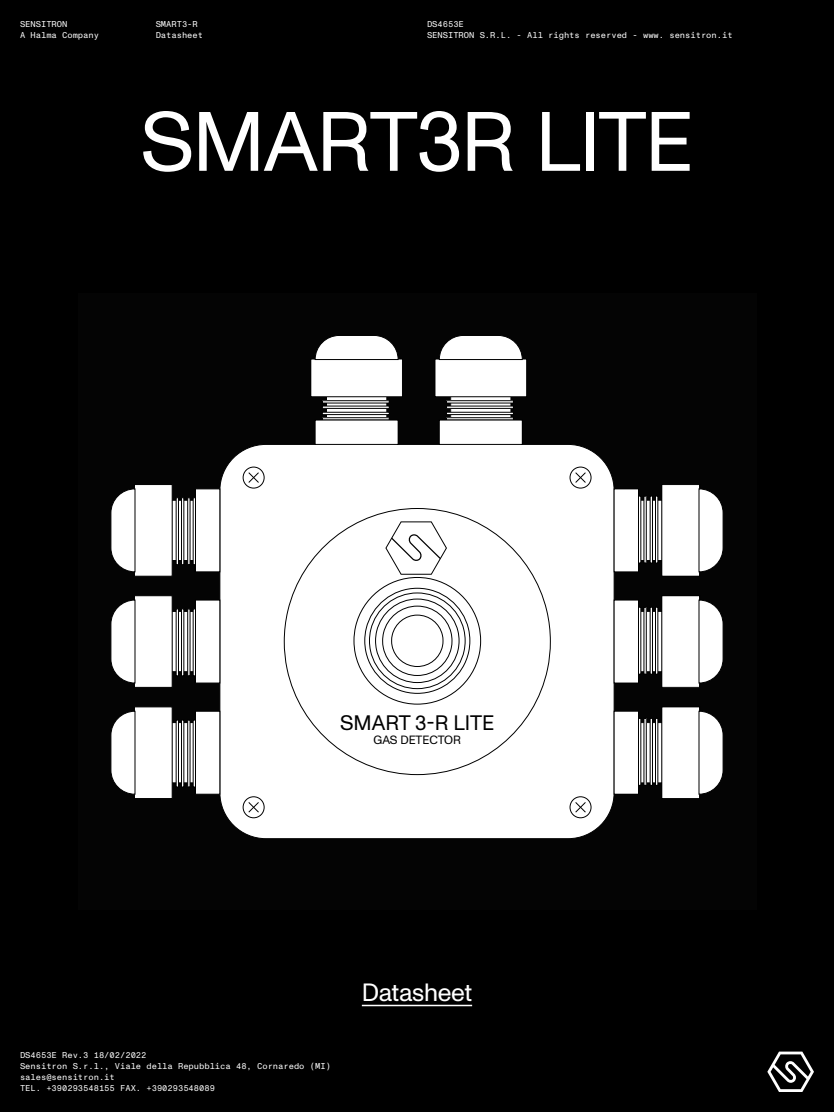
<style>
.page{position:relative;width:834px;height:1112px;background:#000}
.page>*{position:absolute;margin:0;border:0;box-sizing:border-box;transform-origin:0 0}
.t1{font:84px "Monument Grotesk";letter-spacing:-.02em;color:#fff}
.t2{font:25px "Monument Grotesk";letter-spacing:-.015em;color:#fff}
.t3{font:21px "Monument Grotesk";color:#000}
.t4{font:12px "Monument Grotesk";color:#000}
.t5{font:8.5px/11px "Monument Grotesk Mono";color:#fff}
</style>
<div class="page">
<div style="left:78px;top:293px;width:678px;height:617px;background:#040404"></div>
<div style="left:220px;top:444px;width:394px;height:395px;background:#fff;border-radius:46px"></div>
<svg style="left:283px;top:508px;width:268px;height:268px"></svg>
<div style="left:326px;top:396px;width:61px;height:25px;background:linear-gradient(to right,#fff,#fff)"></div>
<div style="left:311px;top:359px;width:91px;height:38px;background:#fff"></div>
<div style="left:310px;top:359px;width:93px;height:38px;border:1px solid #000"></div>
<svg style="left:314px;top:335px;width:85px;height:25px"></svg>
<div style="left:322px;top:417px;width:68px;height:4px;border:1px solid #000"></div>
<div style="left:322px;top:412px;width:68px;height:3px;border:1px solid #000"></div>
<div style="left:322px;top:406px;width:68px;height:3px;border:1px solid #000"></div>
<div style="left:322px;top:400px;width:68px;height:4px;border:1px solid #000"></div>
<div style="left:315px;top:420px;width:83px;height:24px;background:#fff"></div>
<div style="left:315px;top:420px;width:84px;height:25px;border:1px solid #000"></div>
<div style="left:451px;top:396px;width:60px;height:25px;background:linear-gradient(to right,#fff,#fff)"></div>
<div style="left:435px;top:359px;width:92px;height:38px;background:#fff"></div>
<svg style="left:438px;top:335px;width:85px;height:25px"></svg>
<div style="left:446px;top:417px;width:68px;height:4px;border:1px solid #000"></div>
<div style="left:446px;top:412px;width:68px;height:3px;border:1px solid #000"></div>
<div style="left:446px;top:406px;width:68px;height:3px;border:1px solid #000"></div>
<div style="left:446px;top:400px;width:68px;height:4px;border:1px solid #000"></div>
<div style="left:439px;top:420px;width:83px;height:24px;background:#fff"></div>
<div style="left:439px;top:420px;width:84px;height:25px;border:1px solid #000"></div>
<svg style="left:641px;top:502px;width:20px;height:57px"></svg>
<div style="left:662px;top:485px;width:38px;height:91px;background:#fff"></div>
<div style="left:661px;top:484px;width:39px;height:93px;border:1px solid #000"></div>
<svg style="left:698px;top:488px;width:25px;height:85px;background:#cbcbcb"></svg>
<div style="left:643px;top:496px;width:4px;height:67px;border:1px solid #000"></div>
<div style="left:650px;top:496px;width:3px;height:67px;border:1px solid #000"></div>
<div style="left:655px;top:496px;width:3px;height:67px;border:1px solid #000"></div>
<div style="left:614px;top:489px;width:25px;height:83px;background:#fff"></div>
<div style="left:614px;top:488px;width:25px;height:84px;border:1px solid #000"></div>
<svg style="left:641px;top:613px;width:20px;height:57px"></svg>
<div style="left:638px;top:611px;width:25px;height:61px;border:1px solid #000"></div>
<div style="left:662px;top:596px;width:38px;height:91px;background:#fff"></div>
<div style="left:661px;top:595px;width:39px;height:93px;border:1px solid #000"></div>
<svg style="left:698px;top:599px;width:25px;height:85px;background:#cbcbcb"></svg>
<div style="left:643px;top:607px;width:4px;height:68px;border:1px solid #000"></div>
<div style="left:650px;top:607px;width:3px;height:68px;border:1px solid #000"></div>
<div style="left:655px;top:607px;width:3px;height:68px;border:1px solid #000"></div>
<div style="left:614px;top:600px;width:25px;height:83px;background:#fff"></div>
<div style="left:614px;top:600px;width:25px;height:84px;border:1px solid #000"></div>
<svg style="left:641px;top:724px;width:20px;height:57px"></svg>
<div style="left:662px;top:707px;width:38px;height:92px;background:#fff"></div>
<div style="left:661px;top:706px;width:39px;height:93px;border:1px solid #000"></div>
<svg style="left:698px;top:710px;width:25px;height:85px;background:#cbcbcb"></svg>
<div style="left:643px;top:718px;width:4px;height:68px;border:1px solid #000"></div>
<div style="left:650px;top:718px;width:3px;height:68px;border:1px solid #000"></div>
<div style="left:655px;top:718px;width:3px;height:68px;border:1px solid #000"></div>
<div style="left:614px;top:711px;width:25px;height:83px;background:#fff"></div>
<div style="left:614px;top:711px;width:25px;height:84px;border:1px solid #000"></div>
<svg style="left:173px;top:723px;width:20px;height:60px"></svg>
<div style="left:134px;top:706px;width:39px;height:93px;background:#fff;border:1px solid #000"></div>
<svg style="left:111px;top:710px;width:25px;height:85px;background:#cbcbcb"></svg>
<hr style="left:193px;top:720px;width:3px;height:67px;background:#fff">
<svg style="left:187px;top:720px;width:4px;height:67px"></svg>
<div style="left:181px;top:720px;width:3px;height:67px;background:#fff;border:1px solid #000"></div>
<div style="left:176px;top:720px;width:3px;height:67px;background:#fff;border:1px solid #000"></div>
<div style="left:195px;top:711px;width:25px;height:84px;background:#fff;border:1px solid #000"></div>
<svg style="left:173px;top:612px;width:20px;height:60px"></svg>
<div style="left:134px;top:595px;width:39px;height:93px;background:#fff;border:1px solid #000"></div>
<svg style="left:111px;top:599px;width:25px;height:85px;background:#cbcbcb"></svg>
<hr style="left:193px;top:608px;width:3px;height:68px;background:#fff">
<svg style="left:187px;top:609px;width:4px;height:67px"></svg>
<div style="left:181px;top:608px;width:3px;height:68px;background:#fff;border:1px solid #000"></div>
<div style="left:176px;top:608px;width:3px;height:68px;background:#fff;border:1px solid #000"></div>
<div style="left:195px;top:600px;width:25px;height:84px;background:#fff;border:1px solid #000"></div>
<svg style="left:173px;top:500px;width:20px;height:60px"></svg>
<div style="left:134px;top:484px;width:39px;height:93px;background:#fff;border:1px solid #000"></div>
<svg style="left:111px;top:488px;width:25px;height:85px;background:#cbcbcb"></svg>
<hr style="left:193px;top:497px;width:3px;height:68px;background:#fff">
<svg style="left:187px;top:498px;width:4px;height:66px"></svg>
<div style="left:181px;top:497px;width:3px;height:68px;background:#fff;border:1px solid #000"></div>
<div style="left:176px;top:497px;width:3px;height:68px;background:#fff;border:1px solid #000"></div>
<div style="left:195px;top:488px;width:25px;height:84px;background:#fff;border:1px solid #000"></div>
<svg style="left:243px;top:467px;width:21px;height:21px"></svg>
<div style="left:243px;top:467px;width:22px;height:22px;border:1px solid #000;border-radius:50%"></div>
<svg style="left:570px;top:467px;width:21px;height:21px"></svg>
<div style="left:570px;top:467px;width:22px;height:22px;border:1px solid #000;border-radius:50%"></div>
<svg style="left:243px;top:797px;width:21px;height:21px"></svg>
<div style="left:243px;top:796px;width:22px;height:22px;border:1px solid #000;border-radius:50%"></div>
<svg style="left:570px;top:797px;width:21px;height:21px"></svg>
<div style="left:570px;top:796px;width:22px;height:22px;border:1px solid #000;border-radius:50%"></div>
<svg style="left:247px;top:471px;width:13px;height:13px"></svg>
<svg style="left:574px;top:471px;width:13px;height:13px"></svg>
<svg style="left:574px;top:801px;width:13px;height:13px"></svg>
<svg style="left:247px;top:801px;width:13px;height:13px"></svg>
<svg style="left:353px;top:521px;width:129px;height:184px"></svg>
<hr style="left:362px;top:1005px;width:110px;height:1px;background:#fff">
<svg style="left:767px;top:1052px;width:47px;height:40px"></svg>
<p class="t5" style="left:20px;top:18px;width:81px">SENSITRON<br>A Halma Company</p>
<p class="t5" style="left:156px;top:18px;width:49px">SMART3-R<br>Datasheet</p>
<p class="t5" style="left:427px;top:18px;width:307px">DS4653E<br>SENSITRON S.R.L. - All rights reserved - www. sensitron.it</p>
<h1 class="t1" style="left:140px;top:83px;width:555px">SMART3R LITE</h1>
<h3 class="t3" style="left:340px;top:708px;width:156px">SMART 3-R LITE</h3>
<h3 class="t4" style="left:374px;top:732px;width:89px">GAS DETECTOR</h3>
<p class="t5" style="left:20px;top:1049px;width:312px">DS4653E Rev.3 18/02/2022<br>Sensitron S.r.l., Viale della Repubblica 48, Cornaredo (MI) sales@sensitron.it<br>TEL. +390293548155 FAX. +390293548089</p>
<h2 class="t2" style="left:362px;top:975px;width:112px">Datasheet</h2>
</div>
